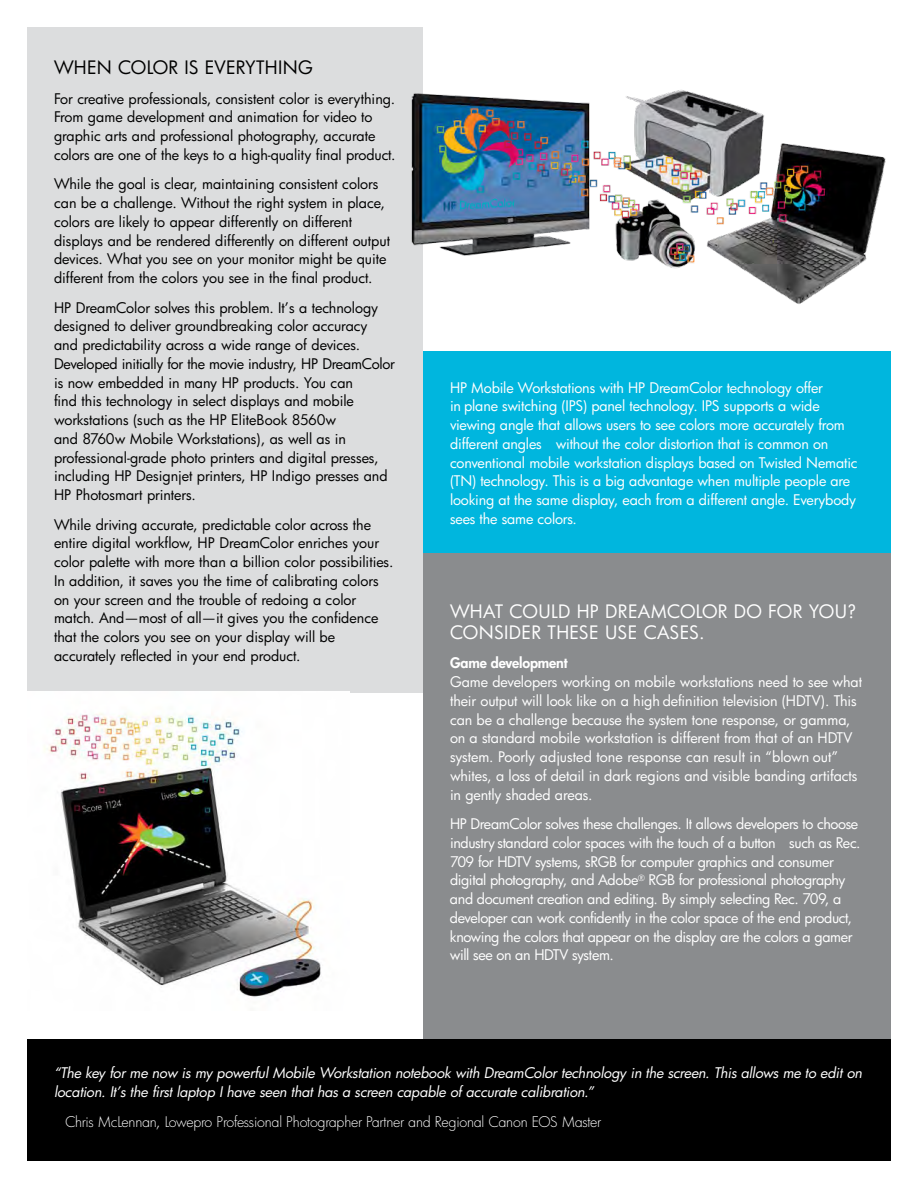
<style>
.page{position:relative;width:918px;height:1188px;background:#fff}
.page>*{position:absolute;margin:0;border:0;box-sizing:border-box;transform-origin:0 0}
.t1{font:18px/21px "HP Futura";letter-spacing:.02em;color:#fff}
.t2{font:18px "HP Futura";letter-spacing:.015em;color:#000}
.t3{font:14.25px/18.8px "HP Futura";letter-spacing:-.005em;color:#000}
.t4{font:14.25px/18.8px "HP Futura";letter-spacing:-.015em;color:#fff}
.t5{font:italic 14.25px/18.8px "HP Futura";letter-spacing:-.01em;color:#fff}
.t6{font:300 14.25px "HP Futura";letter-spacing:-.02em;color:#fff}
.s1{font-weight:800}
</style>
<div class="page">
<div style="left:27px;top:27px;width:396px;height:666px;background:#dcddde"></div>
<div style="left:423px;top:351px;width:468px;height:203px;background:#00b6de"></div>
<div style="left:423px;top:554px;width:468px;height:486px;background:#8a8c8e"></div>
<img style="left:27px;top:691px;width:323px;height:307px">
<div style="left:27px;top:1040px;width:864px;height:121px;background:#000"></div>
<img style="left:411px;top:90px;width:475px;height:214px">
<p class="t2" style="left:54px;top:55px;width:260px">WHEN COLOR IS EVERyTHING</p>
<p class="t3" style="left:54px;top:89px;width:343px">For creative professionals, consistent color is everything.<br>From game development and animation for video to graphic arts and professional photography, accurate colors are one of the keys to a high-quality final product.</p>
<p class="t3" style="left:54px;top:174px;width:338px">While the goal is clear, maintaining consistent colors can be a challenge. Without the right system in place, colors are likely to appear differently on different displays and be rendered differently on different output devices. What you see on your monitor might be quite different from the colors you see in the final product.</p>
<p class="t3" style="left:54px;top:298px;width:342px">HP DreamColor solves this problem. It’s a technology designed to deliver groundbreaking color accuracy and predictability across a wide range of devices.<br>Developed initially for the movie industry, HP DreamColor is now embedded in many HP products. you can<br>find this technology in select displays and mobile workstations (such as the HP Elitebook 8560w<br>and 8760w Mobile Workstations), as well as in professional-grade photo printers and digital presses, including HP Designjet printers, HP Indigo presses and HP Photosmart printers.</p>
<p class="t3" style="left:54px;top:515px;width:341px">While driving accurate, predictable color across the entire digital workflow, HP DreamColor enriches your color palette with more than a billion color possibilities.<br>In addition, it saves you the time of calibrating colors on your screen and the trouble of redoing a color match. And—most of all—it gives you the confidence that the colors you see on your display will be accurately reflected in your end product.</p>
<p class="t4" style="left:450px;top:378px;width:409px">HP Mobile Workstations with HP DreamColor technology offer<br>in plane switching (IPS) panel technology. IPS supports a wide viewing angle that allows users to see colors more accurately from different angles without the color distortion that is common on conventional mobile workstation displays based on Twisted Nematic (TN) technology. This is a big advantage when multiple people are looking at the same display, each from a different angle. Everybody sees the same colors.</p>
<p class="t1" style="left:450px;top:600px;width:408px">WHAT COULD HP DREAMCOLOR DO FOR yOU?<br>CONSIDER THESE USE CASES.</p>
<p class="t4" style="left:450px;top:654px;width:414px"><span class="s1">Game development<br></span>Game developers working on mobile workstations need to see what their output will look like on a high definition television (HDTV). This can be a challenge because the system tone response, or gamma, on a standard mobile workstation is different from that of an HDTV system. Poorly adjusted tone response can result in “blown out” whites, a loss of detail in dark regions and visible banding artifacts in gently shaded areas.</p>
<p class="t4" style="left:450px;top:814px;width:412px">HP DreamColor solves these challenges. It allows developers to choose industry standard color spaces with the touch of a button such as Rec.<br>709 for HDTV systems, sRGb for computer graphics and consumer digital photography, and Adobe<sup>®</sup> RGb for professional photography and document creation and editing. by simply selecting Rec. 709, a developer can work confidently in the color space of the end product, knowing the colors that appear on the display are the colors a gamer will see on an HDTV system.</p>
<p class="t5" style="left:54px;top:1063px;width:810px">“The key for me now is my powerful Mobile Workstation notebook with DreamColor technology in the screen. This allows me to edit on location. It’s the first laptop I have seen that has a screen capable of accurate calibration.”</p>
<p class="t6" style="left:65px;top:1112px;width:537px">Chris McLennan, Lowepro Professional Photographer Partner and Regional Canon EOS Master</p>
</div>
